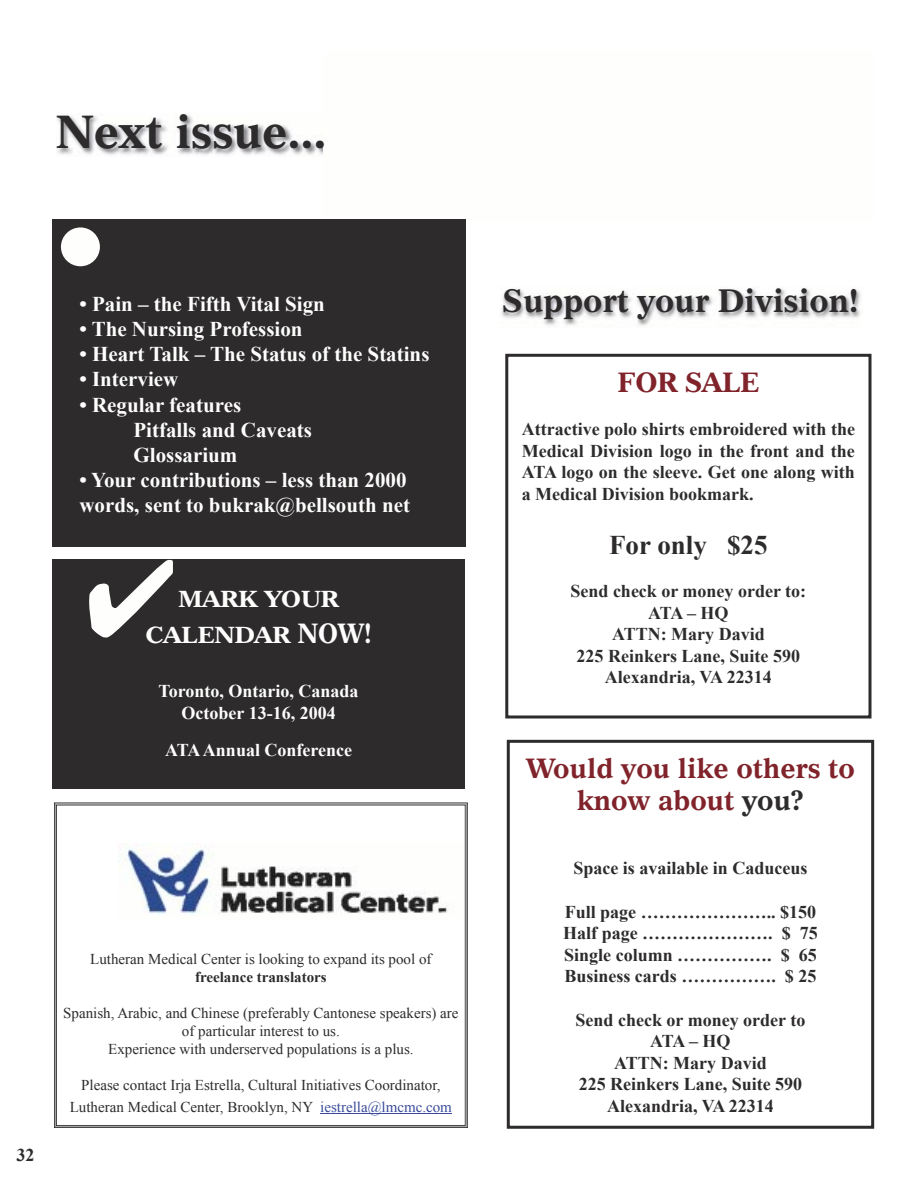
<style>
.page{position:relative;width:918px;height:1188px;background:#fff}
.page>*{position:absolute;margin:0;border:0;box-sizing:border-box;transform-origin:0 0}
.t1{font:700 45px "Imperial BT";color:#2d2b2c}
.t2{font:700 31.5px "Imperial BT";color:#2d2b2c}
.t3{font:700 27px/31.5px "Imperial BT";color:#80232a;text-align:center}
.t4{font:700 27px "Times New Roman";color:#2d2b2c}
.t5{font:700 22.5px/36px "Imperial BT";color:#fefefd;text-align:center;scale:1.08 1}
.t6{font:700 21px/25.2px "Times New Roman";color:#fefefd}
.t7{font:700 18px/21.6px "Times New Roman";color:#2d2b2c;text-align:justify}
.t8{font:700 18px/21.6px "Times New Roman";color:#fefefd;text-align:center}
.t9{font:15px/18px "Times New Roman";color:#2d2b2c;text-align:center}
.t10{font:700 15px "Times New Roman";color:#2d2b2c}
.s1{font-size:27px}
.s2{color:#3a4c9b}
.s3{color:#2d2b2c}
</style>
<div class="page">
<hr style="left:505px;top:355px;width:3px;height:362px;background:#2d2b2c">
<hr style="left:507px;top:715px;width:363px;height:3px;background:#2d2b2c">
<svg style="left:868px;top:355px;width:4px;height:362px"></svg>
<hr style="left:507px;top:354px;width:363px;height:3px;background:#2d2b2c">
<hr style="left:507px;top:741px;width:3px;height:386px;background:#2d2b2c">
<hr style="left:508px;top:1126px;width:365px;height:3px;background:#2d2b2c">
<hr style="left:871px;top:741px;width:3px;height:386px;background:#2d2b2c">
<hr style="left:508px;top:740px;width:365px;height:3px;background:#2d2b2c">
<div style="left:53px;top:560px;width:412px;height:229px;background:#2d2b2c"></div>
<img style="left:501px;top:288px;width:360px;height:38px">
<img style="left:57px;top:114px;width:266px;height:41px">
<div style="left:53px;top:219px;width:413px;height:328px;background:#2d2b2c"></div>
<hr style="left:54px;top:804px;width:1px;height:322px;background:#2d2b2c">
<hr style="left:55px;top:1127px;width:411px;height:1px;background:#2d2b2c">
<hr style="left:467px;top:804px;width:1px;height:322px;background:#2d2b2c">
<hr style="left:55px;top:802px;width:411px;height:1px;background:#2d2b2c">
<hr style="left:55px;top:804px;width:1px;height:322px;background:#2d2b2c">
<hr style="left:56px;top:1126px;width:410px;height:1px;background:#2d2b2c">
<hr style="left:466px;top:804px;width:1px;height:322px;background:#2d2b2c">
<hr style="left:56px;top:804px;width:410px;height:1px;background:#2d2b2c">
<svg style="left:56px;top:805px;width:410px;height:321px"></svg>
<svg style="left:89px;top:559px;width:84px;height:1px"></svg>
<h1 class="t1" style="left:56px;top:104px;width:272px">Next issue...</h1>
<p class="t6" style="left:80px;top:291px;width:247px">• Pain – the Fifth Vital Sign</p>
<p class="t6" style="left:80px;top:316px;width:225px">• The Nursing Profession</p>
<p class="t6" style="left:80px;top:341px;width:352px">• Heart Talk – The Status of the Statins</p>
<p class="t6" style="left:80px;top:366px;width:100px">• Interview</p>
<p class="t6" style="left:134px;top:391px;width:180px;text-indent:-54px">• Regular features<br>Pitfalls and Caveats<br>Glossarium</p>
<p class="t6" style="left:80px;top:467px;width:332px">• Your contributions – less than 2000 words, sent to bukrak@bellsouth net</p>
<p class="t5" style="left:145px;top:581px;width:211px">MARK YOUR<br>CALENDAR <span class="s1">NOW!</span></p>
<p class="t8" style="left:159px;top:680px;width:202px">Toronto, Ontario, Canada<br>October 13-16, 2004</p>
<p class="t8" style="left:165px;top:738px;width:189px">ATA Annual Conference</p>
<p class="t7" style="left:16px;top:1144px;width:19px">32</p>
<p class="t9" style="left:90px;top:950px;width:343px">Lutheran Medical Center is looking to expand its pool of</p>
<p class="t10" style="left:195px;top:967px;width:133px">freelance translators</p>
<p class="t9" style="left:63px;top:1004px;width:397px">Spanish, Arabic, and Chinese (preferably Cantonese speakers) are of particular interest to us.<br>Experience with underserved populations is a plus.</p>
<p class="t9" style="left:70px;top:1074px;width:384px;line-height:21.6px">Please contact Irja Estrella, Cultural Initiatives Coordinator,<br>Lutheran Medical Center, Brooklyn, NY <span class="s2">iestrella@lmcmc.com</span></p>
<h2 class="t2" style="left:502px;top:281px;width:358px">Support your Division!</h2>
<h3 class="t3" style="left:618px;top:366px;width:143px">FOR SALE</h3>
<p class="t7" style="left:522px;top:418px;width:335px">Attractive polo shirts embroidered with the Medical Division logo in the front and the ATA logo on the sleeve. Get one along with a Medical Division bookmark.</p>
<h3 class="t4" style="left:609px;top:526px;width:160px">For only $25</h3>
<p class="t7" style="left:570px;top:580px;width:237px;text-align:center">Send check or money order to:<br>ATA – HQ<br>ATTN: Mary David<br>225 Reinkers Lane, Suite 590<br>Alexandria, VA 22314</p>
<h3 class="t3" style="left:526px;top:753px;width:330px">Would you like others to know about <span class="s3">you?</span></h3>
<p class="t7" style="left:573px;top:857px;width:236px">Space is available in Caduceus</p>
<p class="t7" style="left:563px;top:900px;width:256px">Full page ………………….. $150<br>Half page …………………. $ 75<br>Single column ……………. $ 65<br>Business cards ……………. $ 25</p>
<p class="t7" style="left:576px;top:1008px;width:231px;text-align:center">Send check or money order to<br>ATA – HQ<br>ATTN: Mary David<br>225 Reinkers Lane, Suite 590<br>Alexandria, VA 22314</p>
</div>
